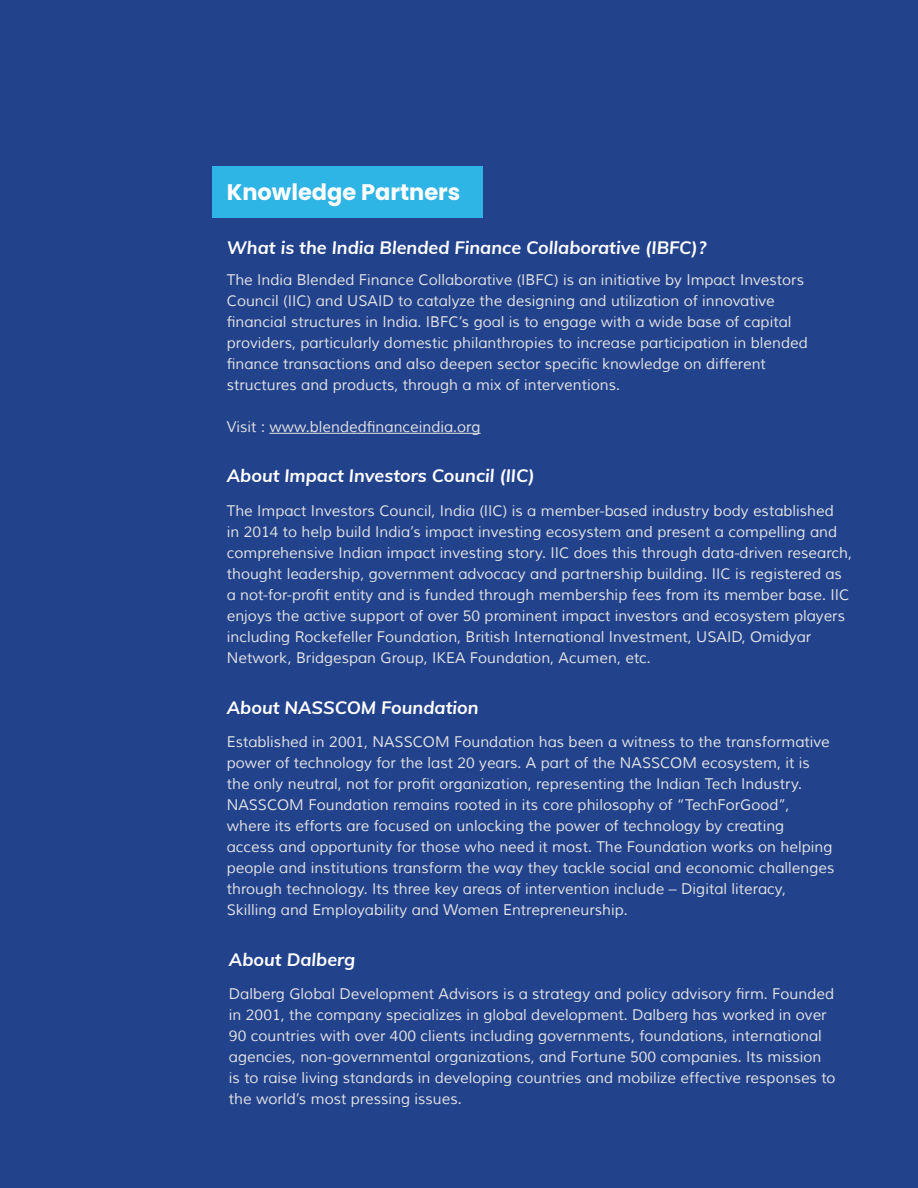
<style>
.page{position:relative;width:918px;height:1188px;background:#22428c}
.page>*{position:absolute;margin:0;border:0;box-sizing:border-box;transform-origin:0 0}
.t1{font:700 22.5px "Poppins";color:#fff}
.t2{font:italic 700 18px "Muli";color:#fff}
.t3{font:15px/21px "Muli";color:#e1e2e3}
</style>
<div class="page">
<div style="left:212px;top:166px;width:271px;height:52px;background:#2fb4e6"></div>
<hr style="left:269px;top:433px;width:212px;height:1px;background:#e1e2e3">
<h1 class="t1" style="left:227px;top:179px;width:235px">Knowledge Partners</h1>
<p class="t2" style="left:227px;top:234px;width:481px">What is the India Blended Finance Collaborative (IBFC)?</p>
<p class="t3" style="left:227px;top:270px;width:583px">The India Blended Finance Collaborative (IBFC) is an initiative by Impact Investors Council (IIC) and USAID to catalyze the designing and utilization of innovative financial structures in India. IBFC’s goal is to engage with a wide base of capital providers, particularly domestic philanthropies to increase participation in blended finance transactions and also deepen sector specific knowledge on different structures and products, through a mix of interventions.</p>
<p class="t3" style="left:227px;top:417px;width:255px">Visit : www.blendedfinanceindia.org</p>
<p class="t2" style="left:227px;top:462px;width:310px">About Impact Investors Council (IIC)</p>
<p class="t3" style="left:227px;top:501px;width:627px">The Impact Investors Council, India (IIC) is a member-based industry body established<br>in 2014 to help build India’s impact investing ecosystem and present a compelling and comprehensive Indian impact investing story. IIC does this through data-driven research, thought leadership, government advocacy and partnership building. IIC is registered as a not-for-profit entity and is funded through membership fees from its member base. IIC enjoys the active support of over 50 prominent impact investors and ecosystem players including Rockefeller Foundation, British International Investment, USAID, Omidyar Network, Bridgespan Group, IKEA Foundation, Acumen, etc.</p>
<p class="t2" style="left:227px;top:695px;width:253px">About NASSCOM Foundation</p>
<p class="t3" style="left:227px;top:732px;width:609px">Established in 2001, NASSCOM Foundation has been a witness to the transformative power of technology for the last 20 years. A part of the NASSCOM ecosystem, it is the only neutral, not for profit organization, representing the Indian Tech Industry.<br>NASSCOM Foundation remains rooted in its core philosophy of “TechForGood”, where its efforts are focused on unlocking the power of technology by creating access and opportunity for those who need it most. The Foundation works on helping people and institutions transform the way they tackle social and economic challenges through technology. Its three key areas of intervention include – Digital literacy, Skilling and Employability and Women Entrepreneurship.</p>
<p class="t2" style="left:229px;top:947px;width:128px">About Dalberg</p>
<p class="t3" style="left:229px;top:984px;width:608px">Dalberg Global Development Advisors is a strategy and policy advisory firm. Founded in 2001, the company specializes in global development. Dalberg has worked in over 90 countries with over 400 clients including governments, foundations, international agencies, non-governmental organizations, and Fortune 500 companies. Its mission is to raise living standards in developing countries and mobilize effective responses to the world’s most pressing issues.</p>
</div>
